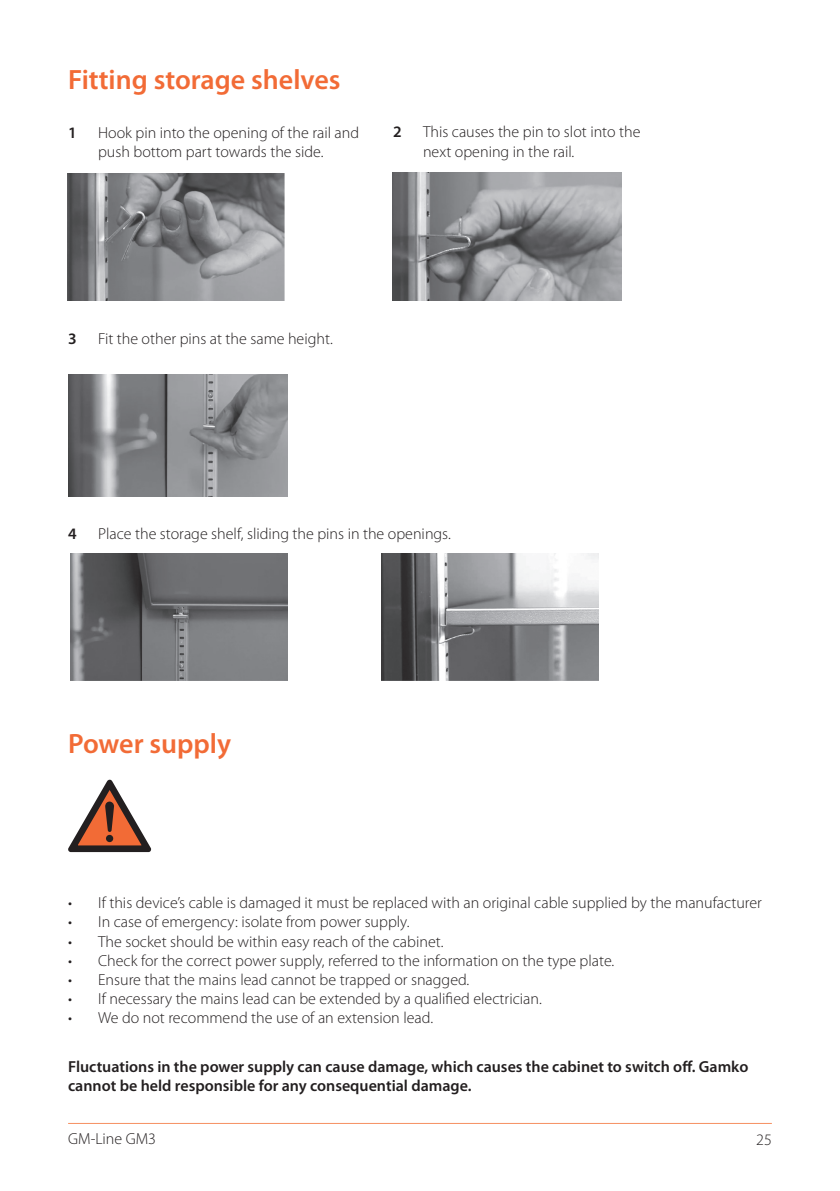
<style>
.page{position:relative;width:840px;height:1191px;background:#fff}
.page>*{position:absolute;margin:0;border:0;box-sizing:border-box;transform-origin:0 0}
.t1{font:600 28px "Myriad Pro";color:#f26b36}
.t2{font:300 16px/19.2px "Myriad Pro";color:#231f20}
.t3{font:600 16px/19.2px "Myriad Pro";color:#231f20}
</style>
<div class="page">
<hr style="left:68px;top:1123px;width:703px;height:1px;background:#f68f61">
<svg style="left:68px;top:779px;width:84px;height:73px"></svg>
<img style="left:67px;top:174px;width:217px;height:126px">
<img style="left:392px;top:173px;width:229px;height:127px">
<img style="left:68px;top:375px;width:219px;height:121px">
<img style="left:70px;top:553px;width:217px;height:127px">
<img style="left:381px;top:553px;width:217px;height:127px">
<h1 class="t1" style="left:68px;top:62px;width:274px">Fitting storage shelves</h1>
<p class="t3" style="left:68px;top:122px;width:10px">1</p>
<p class="t2" style="left:98px;top:123px;width:262px">Hook pin into the opening of the rail and push bottom part towards the side.</p>
<p class="t3" style="left:393px;top:122px;width:10px">2</p>
<p class="t2" style="left:423px;top:122px;width:219px">This causes the pin to slot into the next opening in the rail.</p>
<p class="t3" style="left:68px;top:328px;width:10px">3</p>
<p class="t2" style="left:98px;top:329px;width:236px">Fit the other pins at the same height.</p>
<p class="t3" style="left:68px;top:523px;width:10px">4</p>
<p class="t2" style="left:98px;top:523px;width:354px">Place the storage shelf, sliding the pins in the openings.</p>
<h1 class="t1" style="left:68px;top:725px;width:164px">Power supply</h1>
<p class="t2" style="left:68px;top:893px;width:695px">• If this device’s cable is damaged it must be replaced with an original cable supplied by the manufacturer</p>
<p class="t2" style="left:68px;top:912px;width:343px">• In case of emergency: isolate from power supply.</p>
<p class="t2" style="left:68px;top:931px;width:377px">• The socket should be within easy reach of the cabinet.</p>
<p class="t2" style="left:68px;top:950px;width:547px">• Check for the correct power supply, referred to the information on the type plate.</p>
<p class="t2" style="left:68px;top:970px;width:402px">• Ensure that the mains lead cannot be trapped or snagged.</p>
<p class="t2" style="left:68px;top:989px;width:475px">• If necessary the mains lead can be extended by a qualified electrician.</p>
<p class="t2" style="left:68px;top:1008px;width:366px">• We do not recommend the use of an extension lead.</p>
<p class="t3" style="left:68px;top:1056px;width:681px">Fluctuations in the power supply can cause damage, which causes the cabinet to switch off. Gamko cannot be held responsible for any consequential damage.</p>
<p class="t2" style="left:68px;top:1128px;width:89px">GM-Line GM3</p>
<p class="t2" style="left:755px;top:1130px;width:17px">25</p>
</div>
